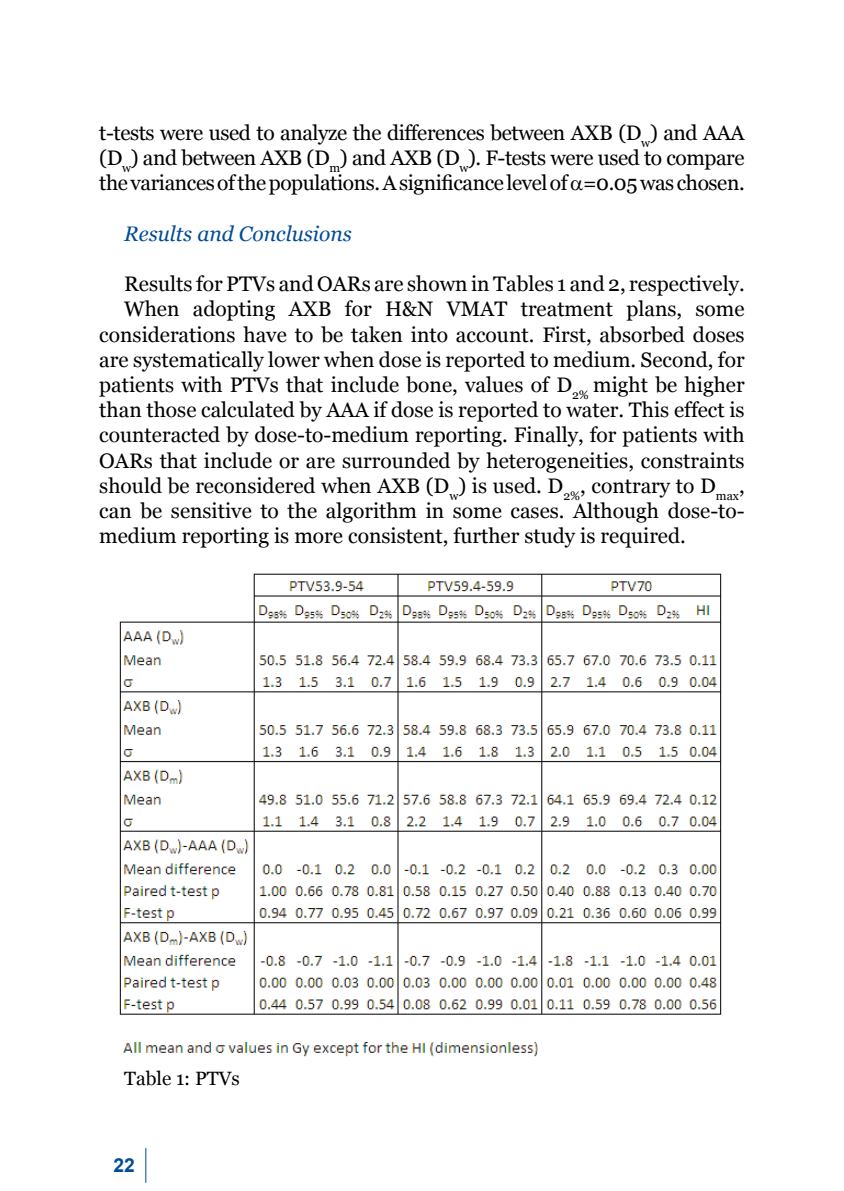
<style>
.page{position:relative;width:844px;height:1191px;background:#fff}
.page>*{position:absolute;margin:0;border:0;box-sizing:border-box;transform-origin:0 0}
.t1{font:21px/25.2px "Georgia";color:#000;text-align:justify}
.t2{font:italic 21px "Georgia";color:#004c98}
.t3{font:19.25px "Georgia";color:#000}
.t4{font:700 19.25px "Arial";color:#004c98}
</style>
<div class="page">
<hr style="left:145px;top:1148px;width:1px;height:34px;background:#004c98">
<img style="left:119px;top:573px;width:603px;height:484px">
<p class="t1" style="left:99px;top:121px;width:646px">t-tests were used to analyze the differences between AXB (D<sub>w</sub>) and AAA (D<sub>w</sub>) and between AXB (D<sub>m</sub>) and AXB (D<sub>w</sub>). F-tests were used to compare the variances of the populations. A significance level of =0.05 was chosen.</p>
<p class="t2" style="left:124px;top:220px;width:229px">Results and Conclusions</p>
<p class="t1" style="left:124px;top:272px;width:622px">Results for PTVs and OARs are shown in Tables 1 and 2, respectively.</p>
<p class="t1" style="left:124px;top:297px;width:621px">When adopting AXB for H&amp;N VMAT treatment plans, some</p>
<p class="t1" style="left:99px;top:322px;width:646px">considerations have to be taken into account. First, absorbed doses</p>
<p class="t1" style="left:99px;top:347px;width:646px">are systematically lower when dose is reported to medium. Second, for</p>
<p class="t1" style="left:99px;top:373px;width:646px">patients with PTVs that include bone, values of D<sub>2%</sub> might be higher</p>
<p class="t1" style="left:99px;top:398px;width:646px">than those calculated by AAA if dose is reported to water. This effect is</p>
<p class="t1" style="left:99px;top:423px;width:646px">counteracted by dose-to-medium reporting. Finally, for patients with</p>
<p class="t1" style="left:99px;top:448px;width:646px">OARs that include or are surrounded by heterogeneities, constraints</p>
<p class="t1" style="left:99px;top:473px;width:646px">should be reconsidered when AXB (D<sub>w</sub>) is used. D<sub>2%</sub>, contrary to D<sub>max</sub>,</p>
<p class="t1" style="left:99px;top:499px;width:646px">can be sensitive to the algorithm in some cases. Although dose-to-</p>
<p class="t1" style="left:99px;top:524px;width:588px">medium reporting is more consistent, further study is required.</p>
<p class="t3" style="left:124px;top:1066px;width:117px">Table 1: PTVs</p>
<p class="t4" style="left:113px;top:1152px;width:23px">22</p>
</div>
